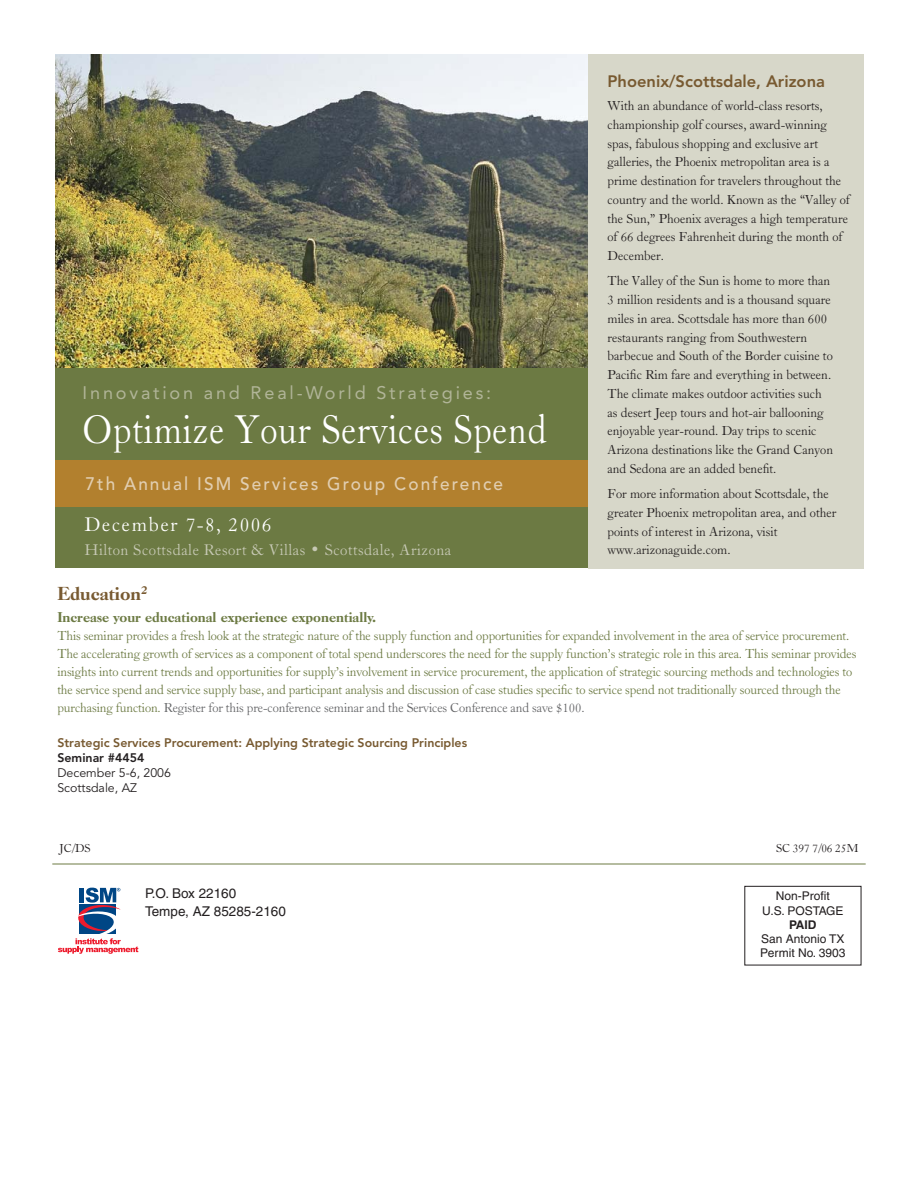
<style>
.page{position:relative;width:918px;height:1188px;background:#fff}
.page>*{position:absolute;margin:0;border:0;box-sizing:border-box;transform-origin:0 0}
.t1{font:43.05px "Caslon Old Face BT";letter-spacing:.02em;color:#fff;scale:.9 1}
.t2{font:21px "Caslon Old Face BT";letter-spacing:.085em;color:#fff}
.t3{font:800 18.3px "Caslon Old Face BT";color:#785a31}
.t4{font:500 18.15px "Avenir";letter-spacing:.12em;color:#e1ceb1;scale:.95 1}
.t5{font:18.15px "Avenir";letter-spacing:.155em;color:#b1b598}
.t6{font:16.5px "Caslon Old Face BT";letter-spacing:.03em;color:#c7c9b5}
.t7{font:800 16.5px "Avenir";color:#785a31}
.t8{font:13.8px/18.8px "Caslon Old Face BT";color:#231f20}
.t9{font:13.8px/18px "Caslon Old Face BT";letter-spacing:-.01em;color:#6c7a43}
.t10{font:800 13.8px "Caslon Old Face BT";color:#6c7a43}
.t11{font:13.5px/18px "Helvetica";color:#231f20}
.t12{font:800 12.3px "Avenir";color:#785a31}
.t13{font:12.3px/14.9px "Avenir";color:#231f20}
.t14{font:12.3px "Caslon Old Face BT";letter-spacing:-.01em;color:#231f20}
.t15{font:800 12.3px "Avenir";color:#231f20}
.t16{font:12px/14.2px "Helvetica";color:#231f20;text-align:center}
.t17{font:700 12px "Helvetica";color:#231f20}
.s1{color:#636466}
</style>
<div class="page">
<div style="left:588px;top:54px;width:276px;height:514px;background:#d7d7c9"></div>
<img style="left:55px;top:54px;width:533px;height:319px">
<div style="left:56px;top:368px;width:532px;height:200px;background:#6c7a43"></div>
<div style="left:56px;top:460px;width:532px;height:47px;background:#b2802e"></div>
<hr style="left:52px;top:864px;width:814px;height:1px;background:#6c7a43">
<svg style="left:58px;top:888px;width:80px;height:66px"></svg>
<div style="left:744px;top:886px;width:117px;height:79px;border:1px solid #231f20"></div>
<h3 class="t5" style="left:83px;top:385px;width:410px">Innovation and Real-World Strategies:</h3>
<h1 class="t1" style="left:83px;top:412px;width:517px">Optimize Your Services Spend</h1>
<h3 class="t4" style="left:86px;top:477px;width:441px">7th Annual ISM Services Group Conference</h3>
<h2 class="t2" style="left:84px;top:516px;width:189px">December 7-8, 2006</h2>
<p class="t6" style="left:84px;top:543px;width:368px">Hilton Scottsdale Resort &amp; Villas • Scottsdale, Arizona</p>
<p class="t7" style="left:608px;top:75px;width:219px">Phoenix/Scottsdale, Arizona</p>
<p class="t8" style="left:608px;top:97px;width:244px">With an abundance of world-class resorts, championship golf courses, award-winning spas, fabulous shopping and exclusive art galleries, the Phoenix metropolitan area is a prime destination for travelers throughout the country and the world. Known as the “Valley of the Sun,” Phoenix averages a high temperature of 66 degrees Fahrenheit during the month of December.</p>
<p class="t8" style="left:608px;top:273px;width:227px">The Valley of the Sun is home to more than 3 million residents and is a thousand square miles in area. Scottsdale has more than 600 restaurants ranging from Southwestern barbecue and South of the Border cuisine to Pacific Rim fare and everything in between.<br>The climate makes outdoor activities such as desert Jeep tours and hot-air ballooning enjoyable year-round. Day trips to scenic Arizona destinations like the Grand Canyon and Sedona are an added benefit.</p>
<p class="t8" style="left:608px;top:485px;width:230px">For more information about Scottsdale, the greater Phoenix metropolitan area, and other points of interest in Arizona, visit www.arizonaguide.com.</p>
<h3 class="t3" style="left:57px;top:587px;width:92px">Education<sup>2</sup></h3>
<p class="t10" style="left:57px;top:612px;width:320px">Increase your educational experience exponentially.</p>
<p class="t9" style="left:57px;top:628px;width:801px">This seminar provides a fresh look at the strategic nature of the supply function and opportunities for expanded involvement in the area of service procurement.<br>The accelerating growth of services as a component of total spend underscores the need for the supply function’s strategic role in this area. This seminar provides insights into current trends and opportunities for supply’s involvement in service procurement, the application of strategic sourcing methods and technologies to the service spend and service supply base, and participant analysis and discussion of case studies specific to service spend not traditionally sourced through the purchasing function. <span class="s1">Register for this pre-conference seminar and the Services Conference and save $100.</span></p>
<p class="t12" style="left:57px;top:738px;width:411px">Strategic Services Procurement: Applying Strategic Sourcing Principles</p>
<p class="t15" style="left:57px;top:753px;width:89px">Seminar #4454</p>
<p class="t13" style="left:57px;top:767px;width:115px">December 5-6, 2006<br>Scottsdale, AZ</p>
<p class="t14" style="left:59px;top:843px;width:33px">JC/DS</p>
<p class="t14" style="left:776px;top:843px;width:84px">SC 397 7/06 25M</p>
<p class="t11" style="left:145px;top:886px;width:142px">P.O. Box 22160<br>Tempe, AZ 85285-2160</p>
<p class="t16" style="left:762px;top:890px;width:83px">Non-Profit<br>U.S. POSTAGE</p>
<p class="t17" style="left:789px;top:920px;width:29px">PAID</p>
<p class="t16" style="left:760px;top:933px;width:87px;text-align:left">San Antonio TX<br>Permit No. 3903</p>
</div>
